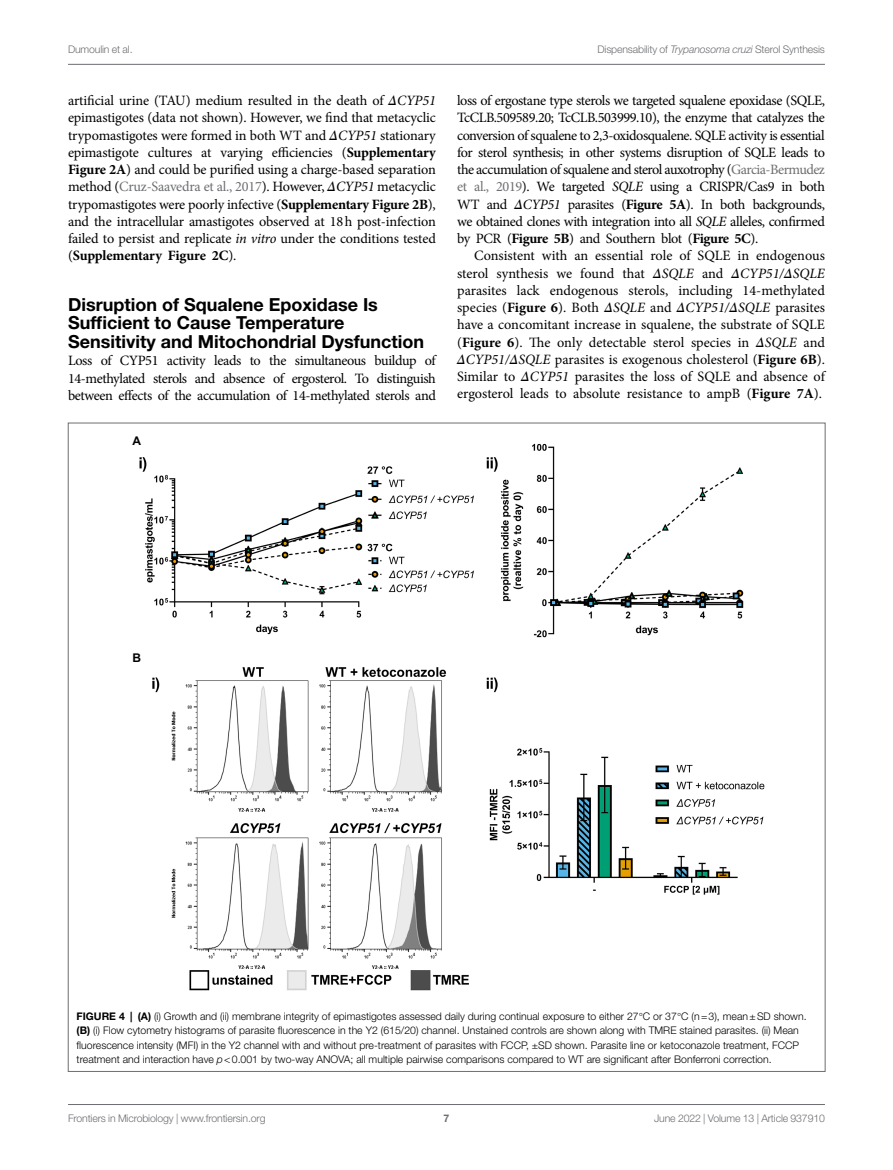
<style>
.page{position:relative;width:893px;height:1170px;background:#fff}
.page>*{position:absolute;margin:0;border:0;box-sizing:border-box;transform-origin:0 0}
.HEAD_2{font:700 18px/18.8px "Helvetica Neue LT Std";color:#000}
.TEXT_FLUSH{font:14.25px/17.2px "Minion Pro";letter-spacing:-.025em;color:#000;text-align:justify}
.TEXT{font:14.25px/17.2px "Minion Pro";letter-spacing:-.005em;color:#000;text-align:justify}
.t1{font:700 12px "Arial";color:#000}
.FIG_LEG{font:300 10.5px/14.2px "Helvetica Neue LT Std";color:#000}
.t2{font:300 10.5px "Helvetica Neue LT Std";letter-spacing:-.015em;color:#6d6e71}
.t3{font:700 10.5px "Helvetica Neue LT Std";color:#6d6e71}
.s1{font-style:italic}
.s2{font-family:"STIX General";font-style:italic}
.s3{font-weight:700}
.s4{color:#6d6e71}
.s5{font-family:"STIX General";font-weight:400}
</style>
<div class="page">
<hr style="left:68px;top:64px;width:757px;height:1px;background:#6d6e71">
<hr style="left:68px;top:1104px;width:757px;height:1px;background:#6d6e71">
<img style="left:139px;top:443px;width:626px;height:547px">
<p class="t2" style="left:68px;top:42px;width:66px">Dumoulin et al.</p>
<p class="t2" style="left:598px;top:42px;width:229px">Dispensability of <span class="s1">Trypanosoma cruzi</span> Sterol Synthesis</p>
<p class="TEXT_FLUSH" style="left:68px;top:92px;width:369px">artificial urine (TAU) medium resulted in the death of <span class="s2">Δ</span><span class="s1">CYP51 </span>epimastigotes (data not shown). However, we find that metacyclic trypomastigotes were formed in both WT and <span class="s2">Δ</span><span class="s1">CYP51</span> stationary epimastigote cultures at varying efficiencies (<span class="s3">Supplementary Figure 2A</span>) and could be purified using a charge-based separation method (<span class="s4">Cruz-Saavedra et al., 2017</span>). However, <span class="s2">Δ</span><span class="s1">CYP51</span> metacyclic trypomastigotes were poorly infective (<span class="s3">Supplementary Figure 2B</span>), and the intracellular amastigotes observed at 18h post-infection failed to persist and replicate <span class="s1">in vitro</span> under the conditions tested (<span class="s3">Supplementary Figure 2C</span>).</p>
<p class="HEAD_2" style="left:68px;top:294px;width:357px">Disruption of Squalene Epoxidase Is<br>Sufficient to Cause Temperature<br>Sensitivity and Mitochondrial Dysfunction</p>
<p class="TEXT_FLUSH" style="left:68px;top:352px;width:369px">Loss of CYP51 activity leads to the simultaneous buildup of 14-methylated sterols and absence of ergosterol. To distinguish between effects of the accumulation of 14-methylated sterols and</p>
<p class="t1" style="left:133px;top:432px;width:10px">A</p>
<p class="TEXT_FLUSH" style="left:457px;top:92px;width:369px">loss of ergostane type sterols we targeted squalene epoxidase (SQLE, TcCLB.509589.20; TcCLB.503999.10), the enzyme that catalyzes the conversion of squalene to 2,3-oxidosqualene. SQLE activity is essential for sterol synthesis; in other systems disruption of SQLE leads to the accumulation of squalene and sterol auxotrophy (<span class="s4">Garcia-Bermudez et al., 2019</span>). We targeted <span class="s1">SQLE</span> using a CRISPR/Cas9 in both WT and <span class="s2">Δ</span><span class="s1">CYP51</span> parasites (<span class="s3">Figure 5A</span>). In both backgrounds, we obtained clones with integration into all <span class="s1">SQLE</span> alleles, confirmed by PCR (<span class="s3">Figure 5B</span>) and Southern blot (<span class="s3">Figure 5C</span>).</p>
<p class="TEXT" style="left:457px;top:247px;width:369px;text-indent:17px">Consistent with an essential role of SQLE in endogenous sterol synthesis we found that <span class="s2">Δ</span><span class="s1">SQLE</span> and <span class="s2">Δ</span><span class="s1">CYP51/</span><span class="s2">Δ</span><span class="s1">SQLE </span>parasites lack endogenous sterols, including 14-methylated species (<span class="s3">Figure 6</span>). Both <span class="s2">Δ</span><span class="s1">SQLE</span> and <span class="s2">Δ</span><span class="s1">CYP51/</span><span class="s2">Δ</span><span class="s1">SQLE</span> parasites have a concomitant increase in squalene, the substrate of SQLE (<span class="s3">Figure 6</span>). The only detectable sterol species in <span class="s2">Δ</span><span class="s1">SQLE</span> and <span class="s2">Δ</span><span class="s1">CYP51/</span><span class="s2">Δ</span><span class="s1">SQLE</span> parasites is exogenous cholesterol (<span class="s3">Figure 6B</span>).<br>Similar to <span class="s2">Δ</span><span class="s1">CYP51</span> parasites the loss of SQLE and absence of ergosterol leads to absolute resistance to ampB (<span class="s3">Figure 7A</span>).</p>
<p class="t1" style="left:133px;top:649px;width:10px">B</p>
<p class="FIG_LEG" style="left:77px;top:1009px;width:731px"><span class="s3">FIGURE 4 | (A)</span> (i) Growth and (ii) membrane integrity of epimastigotes assessed daily during continual exposure to either 27<span class="s5">°</span>C or 37<span class="s5">°</span>C (n=3), mean±SD shown. <span class="s3">(B)</span> (i) Flow cytometry histograms of parasite fluorescence in the Y2 (615/20) channel. Unstained controls are shown along with TMRE stained parasites. (ii) Mean fluorescence intensity (MFI) in the Y2 channel with and without pre-treatment of parasites with FCCP, ±SD shown. Parasite line or ketoconazole treatment, FCCP treatment and interaction have <span class="s1">p</span>&lt;0.001 by two-way ANOVA; all multiple pairwise comparisons compared to WT are significant after Bonferroni correction.</p>
<p class="t2" style="left:68px;top:1111px;width:199px">Frontiers in Microbiology | www.frontiersin.org</p>
<p class="t3" style="left:444px;top:1111px;width:7px">7</p>
<p class="t2" style="left:654px;top:1111px;width:172px">June 2022 | Volume 13 | Article 937910</p>
</div>
